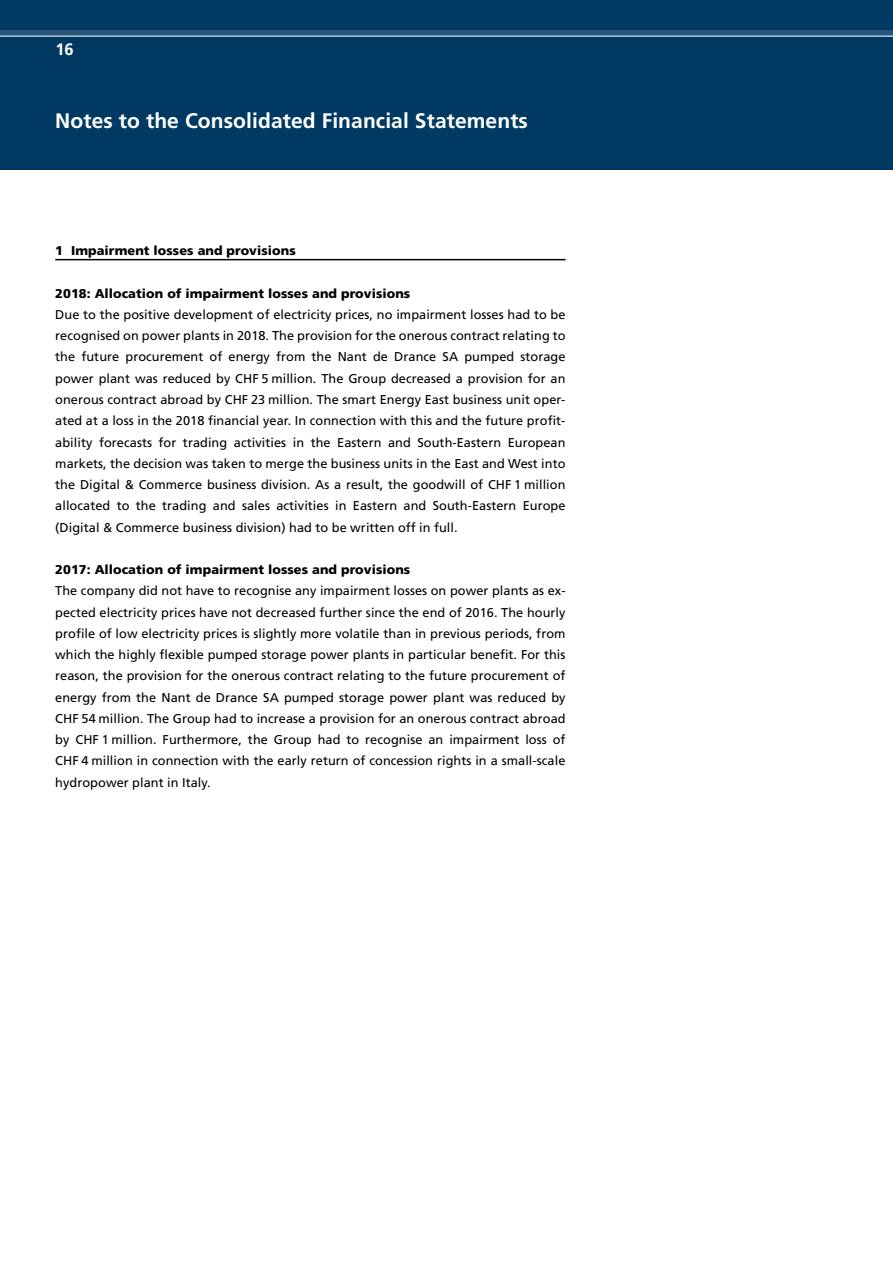
<style>
.page{position:relative;width:893px;height:1263px;background:#fff}
.page>*{position:absolute;margin:0;border:0;box-sizing:border-box;transform-origin:0 0}
.t1{font:700 21px "Frutiger LT Com";letter-spacing:.005em;color:#fff}
.t2{font:700 16.5px "Frutiger LT Com";color:#fff}
.t3{font:12.75px/21.3px "Frutiger LT Com";letter-spacing:.005em;color:#000;text-align:justify}
.t4{font:900 12.75px "Frutiger LT Com";letter-spacing:.005em;color:#000}
</style>
<div class="page">
<div style="left:0;top:0;width:893px;height:170px;background:#003a63"></div>
<hr style="left:0;top:36px;width:893px;height:1px;background:#fff">
<div style="left:0;top:30px;width:893px;height:6px;background:#26577a"></div>
<hr style="left:55px;top:259px;width:511px;height:1px;background:#000">
<p class="t2" style="left:56px;top:40px;width:19px">16</p>
<h1 class="t1" style="left:55px;top:108px;width:474px">Notes to the Consolidated Financial Statements</h1>
<p class="t4" style="left:55px;top:243px;width:242px">1 Impairment losses and provisions</p>
<p class="t4" style="left:55px;top:285px;width:356px">2018: Allocation of impairment losses and provisions</p>
<p class="t3" style="left:55px;top:304px;width:512px">Due to the positive development of electricity prices, no impairment losses had to be recognised on power plants in 2018. The provision for the onerous contract relating to the future procurement of energy from the Nant de Drance SA pumped storage power plant was reduced by CHF 5 million. The Group decreased a provision for an onerous contract abroad by CHF 23 million. The smart Energy East business unit oper&shy;ated at a loss in the 2018 financial year. In connection with this and the future profit&shy;ability forecasts for trading activities in the Eastern and South-Eastern European markets, the decision was taken to merge the business units in the East and West into the Digital &amp; Commerce business division. As a result, the goodwill of CHF 1 million allocated to the trading and sales activities in Eastern and South-Eastern Europe (Digital &amp; Commerce business division) had to be written off in full.</p>
<p class="t4" style="left:55px;top:562px;width:356px">2017: Allocation of impairment losses and provisions</p>
<p class="t3" style="left:55px;top:580px;width:512px">The company did not have to recognise any impairment losses on power plants as ex&shy;pected electricity prices have not decreased further since the end of 2016. The hourly profile of low electricity prices is slightly more volatile than in previous periods, from which the highly flexible pumped storage power plants in particular benefit. For this reason, the provision for the onerous contract relating to the future procurement of energy from the Nant de Drance SA pumped storage power plant was reduced by CHF 54 million. The Group had to increase a provision for an onerous contract abroad by CHF 1 million. Furthermore, the Group had to recognise an impairment loss of CHF 4 million in connection with the early return of concession rights in a small-scale hydropower plant in Italy.</p>
</div>
